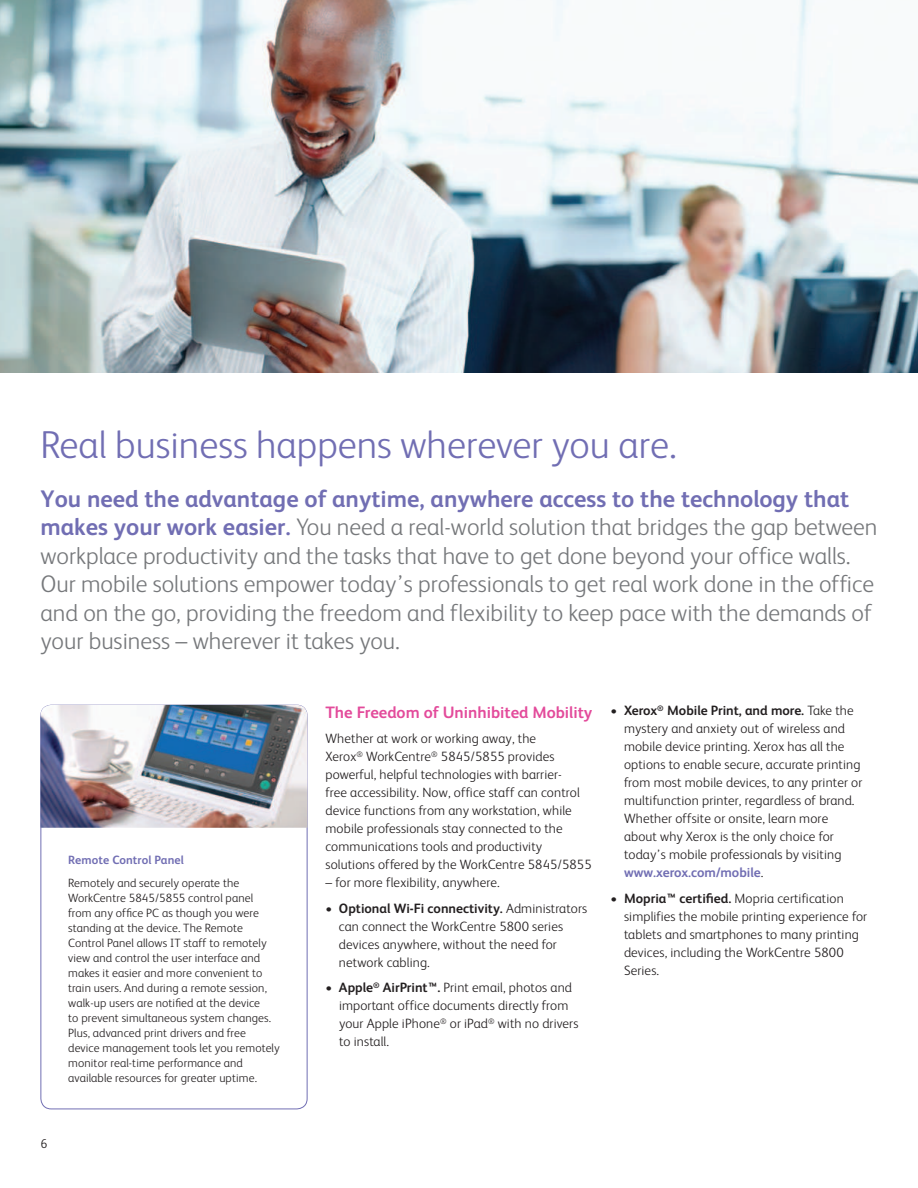
<style>
.page{position:relative;width:918px;height:1188px;background:#fff}
.page>*{position:absolute;margin:0;border:0;box-sizing:border-box;transform-origin:0 0}
.t1{font:300 39px "Xerox Sans";color:#716eb3}
.t2{font:300 24px/28.5px "Xerox Sans";color:#76787b}
.t3{font:700 16.5px "Xerox Sans";color:#e34b9b}
.t4{font:300 13.5px/18px "Xerox Sans";letter-spacing:.01em;color:#231f20}
.t5{font:300 12.75px "Xerox Sans";color:#231f20}
.t6{font:300 12px/15px "Xerox Sans";letter-spacing:.01em;color:#231f20}
.t7{font:700 12px "Xerox Sans";letter-spacing:.01em;color:#716eb3}
.s1{font-weight:700;color:#716eb3}
.s2{font-weight:700}
</style>
<div class="page">
<img style="left:0;top:0;width:918px;height:373px">
<img style="left:40px;top:705px;width:268px;height:123px">
<h1 class="t1" style="left:40px;top:430px;width:638px">Real business happens wherever you are.</h1>
<p class="t2" style="left:40px;top:487px;width:838px"><span class="s1">You need the advantage of anytime, anywhere access to the technology that makes your work easier.</span> You need a real-world solution that bridges the gap between workplace productivity and the tasks that have to get done beyond your office walls.<br>Our mobile solutions empower today’s professionals to get real work done in the office and on the go, providing the freedom and flexibility to keep pace with the demands of your business – wherever it takes you.</p>
<p class="t7" style="left:68px;top:855px;width:117px">Remote Control Panel</p>
<p class="t6" style="left:68px;top:876px;width:213px">Remotely and securely operate the WorkCentre 5845/5855 control panel<br>from any office PC as though you were standing at the device. The Remote Control Panel allows IT staff to remotely view and control the user interface and makes it easier and more convenient to train users. And during a remote session, walk-up users are notified at the device<br>to prevent simultaneous system changes.<br>Plus, advanced print drivers and free device management tools let you remotely monitor real-time performance and available resources for greater uptime.</p>
<p class="t5" style="left:40px;top:1138px;width:8px">6</p>
<p class="t3" style="left:326px;top:706px;width:268px">The Freedom of Uninhibited Mobility</p>
<p class="t4" style="left:325px;top:731px;width:268px">Whether at work or working away, the<br>Xerox<sup>®</sup> WorkCentre<sup>®</sup> 5845/5855 provides powerful, helpful technologies with barrier-<br>free accessibility. Now, office staff can control device functions from any workstation, while mobile professionals stay connected to the communications tools and productivity solutions offered by the WorkCentre 5845/5855</p>
<p class="t4" style="left:325px;top:875px;width:176px">– for more flexibility, anywhere.</p>
<p class="t4" style="left:339px;top:898px;width:250px;text-indent:-14px">• <span class="s2">Optional Wi-Fi connectivity.</span> Administrators can connect the WorkCentre 5800 series devices anywhere, without the need for network cabling.</p>
<p class="t4" style="left:339px;top:978px;width:241px;text-indent:-14px">• <span class="s2">Apple</span><sup>®</sup> <span class="s2">AirPrint™.</span> Print email, photos and important office documents directly from your Apple iPhone<sup>®</sup> or iPad<sup>®</sup> with no drivers to install.</p>
<p class="t4" style="left:624px;top:701px;width:240px;text-indent:-14px">• <span class="s2">Xerox</span><sup>®</sup> <span class="s2">Mobile Print, and more.</span> Take the mystery and anxiety out of wireless and mobile device printing. Xerox has all the options to enable secure, accurate printing from most mobile devices, to any printer or multifunction printer, regardless of brand.<br>Whether offsite or onsite, learn more about why Xerox is the only choice for today’s mobile professionals by visiting <span class="s1">www.xerox.com/mobile</span>.</p>
<p class="t4" style="left:624px;top:889px;width:245px;text-indent:-13px">• <span class="s2">Mopria™ certified.</span> Mopria certification simplifies the mobile printing experience for tablets and smartphones to many printing devices, including the WorkCentre 5800<br>Series.</p>
</div>
